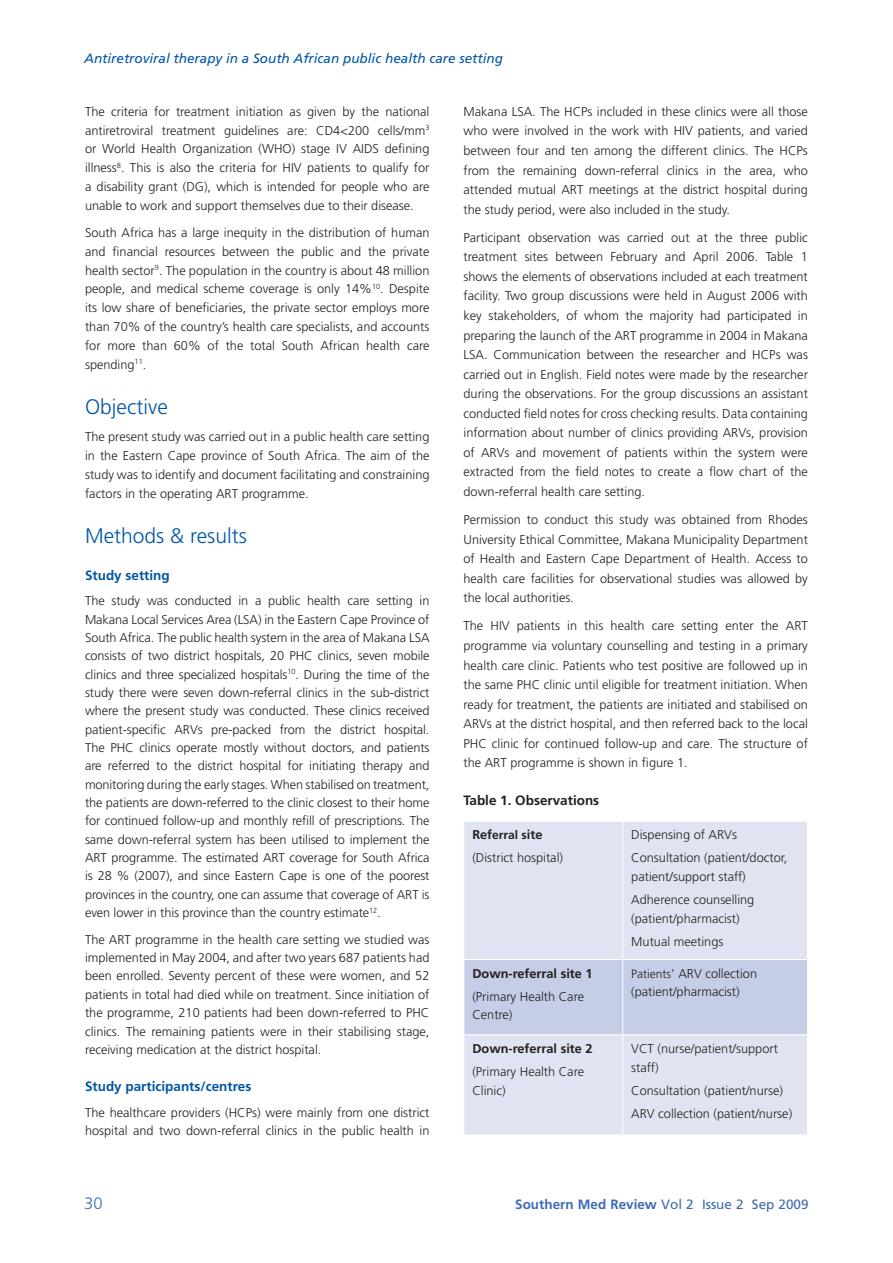
<style>
.page{position:relative;width:893px;height:1263px;background:#fff}
.page>*{position:absolute;margin:0;border:0;box-sizing:border-box;transform-origin:0 0}
.Heading_2{font:300 21px "Frutiger";color:#0155a5}
.Table_Col_Heading{font:300 16.5px "Frutiger";color:#3d6bb3}
.Running_head{font:italic 13.5px "Frutiger";color:#0155a5}
.Heading_3{font:700 13.5px "Frutiger";color:#0155a5}
.Table_Col_Heading-2{font:700 13.5px "Frutiger";color:#3d6bb3}
.Table_heading{font:700 13.5px "Frutiger";color:#231f20}
.Body{font:300 12.75px/19.5px "Frutiger";color:#231f20;text-align:justify}
.Table_body{font:300 12.75px/18.8px "Frutiger";color:#231f20}
.Table_body-2{font:700 12.75px "Frutiger";color:#231f20}
.s1{font-size:12px}
.s2{font-weight:400}
</style>
<div class="page">
<div style="left:464px;top:822px;width:343px;height:313px;background:#e0e4f2"></div>
<div style="left:464px;top:960px;width:343px;height:74px;background:#c6cde7"></div>
<hr style="left:622px;top:821px;width:1px;height:138px;background:#fff">
<hr style="left:463px;top:959px;width:160px;height:1px;background:#fff">
<hr style="left:623px;top:959px;width:185px;height:1px;background:#fff">
<hr style="left:622px;top:960px;width:1px;height:74px;background:#fff">
<hr style="left:463px;top:1034px;width:160px;height:1px;background:#fff">
<hr style="left:623px;top:1034px;width:185px;height:1px;background:#fff">
<hr style="left:622px;top:1035px;width:1px;height:100px;background:#fff">
<p class="Running_head" style="left:84px;top:50px;width:420px">Antiretroviral therapy in a South African public health care setting</p>
<p class="Body" style="left:85px;top:102px;width:346px;line-height:18.8px">The criteria for treatment initiation as given by the national antiretroviral treatment guidelines are: CD4&lt;200 cells/mm<sup>3 </sup>or World Health Organization (WHO) stage IV AIDS defining illness<sup>8</sup>. This is also the criteria for HIV patients to qualify for a disability grant (DG), which is intended for people who are unable to work and support themselves due to their disease.</p>
<p class="Body" style="left:85px;top:223px;width:346px;line-height:18.8px">South Africa has a large inequity in the distribution of human and financial resources between the public and the private health sector<sup>9</sup>. The population in the country is about 48 million people, and medical scheme coverage is only 14%<sup>10</sup>. Despite its low share of beneficiaries, the private sector employs more than 70% of the country’s health care specialists, and accounts for more than 60% of the total South African health care spending<sup>11</sup>.</p>
<p class="Heading_2" style="left:85px;top:395px;width:84px">Objective</p>
<p class="Body" style="left:85px;top:428px;width:346px;line-height:18.8px">The present study was carried out in a public health care setting in the Eastern Cape province of South Africa. The aim of the study was to identify and document facilitating and constraining factors in the operating ART programme.</p>
<p class="Heading_2" style="left:85px;top:524px;width:163px">Methods &amp; results</p>
<p class="Heading_3" style="left:85px;top:567px;width:86px">Study setting</p>
<p class="Body" style="left:85px;top:592px;width:346px;line-height:18.3px">The study was conducted in a public health care setting in Makana Local Services Area (LSA) in the Eastern Cape Province of South Africa. The public health system in the area of Makana LSA consists of two district hospitals, 20 PHC clinics, seven mobile clinics and three specialized hospitals<sup>10</sup>. During the time of the study there were seven down-referral clinics in the sub-district where the present study was conducted. These clinics received patient-specific ARVs pre-packed from the district hospital.<br>The PHC clinics operate mostly without doctors, and patients are referred to the district hospital for initiating therapy and monitoring during the early stages. When stabilised on treatment, the patients are down-referred to the clinic closest to their home for continued follow-up and monthly refill of prescriptions. The same down-referral system has been utilised to implement the ART programme. The estimated ART coverage for South Africa is 28 % (2007), and since Eastern Cape is one of the poorest provinces in the country, one can assume that coverage of ART is even lower in this province than the country estimate<sup>12</sup>.</p>
<p class="Body" style="left:85px;top:930px;width:346px;line-height:18.5px">The ART programme in the health care setting we studied was implemented in May 2004, and after two years 687 patients had been enrolled. Seventy percent of these were women, and 52 patients in total had died while on treatment. Since initiation of the programme, 210 patients had been down-referred to PHC clinics. The remaining patients were in their stabilising stage, receiving medication at the district hospital.</p>
<p class="Heading_3" style="left:85px;top:1079px;width:168px">Study participants/centres</p>
<p class="Body" style="left:85px;top:1103px;width:346px;line-height:18.8px">The healthcare providers (HCPs) were mainly from one district hospital and two down-referral clinics in the public health in</p>
<p class="Body" style="left:463px;top:102px;width:346px">Makana LSA. The HCPs included in these clinics were all those who were involved in the work with HIV patients, and varied between four and ten among the different clinics. The HCPs from the remaining down-referral clinics in the area, who attended mutual ART meetings at the district hospital during the study period, were also included in the study.</p>
<p class="Body" style="left:463px;top:228px;width:346px">Participant observation was carried out at the three public treatment sites between February and April 2006. Table 1 shows the elements of observations included at each treatment facility. Two group discussions were held in August 2006 with key stakeholders, of whom the majority had participated in preparing the launch of the ART programme in 2004 in Makana LSA. Communication between the researcher and HCPs was carried out in English. Field notes were made by the researcher during the observations. For the group discussions an assistant conducted field notes for cross checking results. Data containing information about number of clinics providing ARVs, provision of ARVs and movement of patients within the system were extracted from the field notes to create a flow chart of the down-referral health care setting.</p>
<p class="Body" style="left:463px;top:510px;width:346px">Permission to conduct this study was obtained from Rhodes University Ethical Committee, Makana Municipality Department of Health and Eastern Cape Department of Health. Access to health care facilities for observational studies was allowed by the local authorities.</p>
<p class="Body" style="left:463px;top:616px;width:346px">The HIV patients in this health care setting enter the ART programme via voluntary counselling and testing in a primary health care clinic. Patients who test positive are followed up in the same PHC clinic until eligible for treatment initiation. When ready for treatment, the patients are initiated and stabilised on ARVs at the district hospital, and then referred back to the local PHC clinic for continued follow-up and care. The structure of the ART programme is shown in figure 1.</p>
<p class="Table_heading" style="left:463px;top:792px;width:137px">Table 1. Observations</p>
<p class="Table_body-2" style="left:472px;top:827px;width:72px">Ref<span class="s1">erral s</span>ite</p>
<p class="Table_body" style="left:472px;top:849px;width:92px">(District hospital)</p>
<p class="Table_body" style="left:631px;top:826px;width:107px">Dispensing of ARVs</p>
<p class="Table_body" style="left:631px;top:849px;width:158px">Consultation (patient/doctor, patient/support staff)</p>
<p class="Table_body" style="left:631px;top:890px;width:125px">Adherence counselling (patient/pharmacist)</p>
<p class="Table_body" style="left:631px;top:932px;width:94px">Mutual meetings</p>
<p class="Table_body-2" style="left:472px;top:966px;width:122px">Down-referral site 1</p>
<p class="Table_body" style="left:472px;top:987px;width:113px">(Primary Health Care<br>Centre)</p>
<p class="Table_body-2" style="left:472px;top:1041px;width:122px">Down-referral site 2</p>
<p class="Table_body" style="left:472px;top:1062px;width:113px">(Primary Health Care<br>Clinic)</p>
<p class="Table_body" style="left:631px;top:964px;width:127px"><span class="s1">Patients</span>’ ARV collection (patient/pharmacist)</p>
<p class="Table_body" style="left:631px;top:1039px;width:148px">VCT (nurse/patient/support staff)</p>
<p class="Table_body" style="left:631px;top:1081px;width:153px">Consultation (patient/nurse)</p>
<p class="Table_body" style="left:631px;top:1104px;width:162px">ARV collection (patient/nurse)</p>
<p class="Table_Col_Heading" style="left:84px;top:1193px;width:20px">30</p>
<p class="Table_Col_Heading-2" style="left:515px;top:1196px;width:295px">Southern Med Review <span class="s2">Vol 2 Issue 2 Sep 2009</span></p>
</div>
